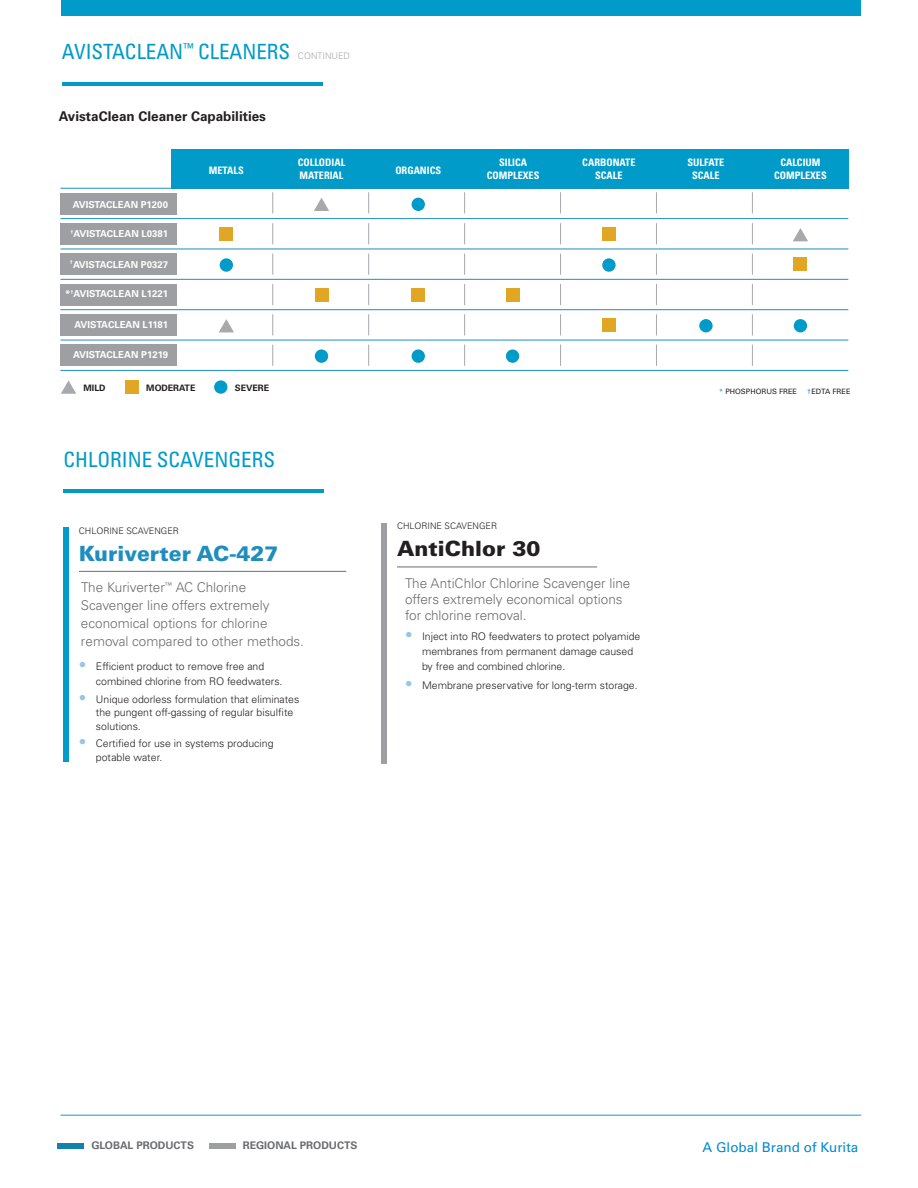
<style>
.page{position:relative;width:918px;height:1188px;background:#fff}
.page>*{position:absolute;margin:0;border:0;box-sizing:border-box;transform-origin:0 0}
.t1{font:condensed 21px "Univers LT Std";color:#009bc8}
.t2{font:900 21px "Univers LT Std";color:#1f8ebe}
.t3{font:900 21px "Univers LT Std";color:#231f20}
.t4{font:300 13.5px/18px "Univers LT Std";color:#6c6d70}
.t5{font:700 13.5px "Univers LT Std";color:#231f20}
.t6{font:13.5px "Univers LT Std";color:#0089cf}
.t7{font:300 10.5px/15px "Univers LT Std";color:#231f20}
.t8{font:700 10.5px "Univers LT Std";color:#6c6d70}
.t9{font:700 condensed 10.35px/12.3px "Univers LT Std";color:#fff;text-align:center}
.t10{font:700 9.6px "Univers LT Std";color:#fff}
.t11{font:300 9px "Univers LT Std";color:#231f20}
.t12{font:300 9px "Univers LT Std";color:#a8a9ad}
.t13{font:700 8.85px "Univers LT Std";color:#231f20}
.t14{font:7.35px "Univers LT Std";color:#231f20}
.s1{font-size:15px;color:#98c5e4}
.s2{color:#1f8ebe}
</style>
<div class="page">
<div style="left:62px;top:0;width:799px;height:16px;background:#009bc8"></div>
<hr style="left:60px;top:1115px;width:801px;height:1px;background:#1d98c3">
<div style="left:57px;top:1143px;width:27px;height:6px;background:#1082ab"></div>
<div style="left:209px;top:1143px;width:27px;height:6px;background:#9d9fa2"></div>
<hr style="left:64px;top:489px;width:260px;height:4px;background:#009bc8">
<div style="left:63px;top:527px;width:5px;height:234px;background:#009bc8"></div>
<hr style="left:79px;top:571px;width:267px;height:1px;background:#6c6d70">
<div style="left:381px;top:523px;width:6px;height:241px;background:#9d9fa2"></div>
<hr style="left:397px;top:567px;width:200px;height:1px;background:#6c6d70">
<hr style="left:62px;top:82px;width:260px;height:4px;background:#009bc8">
<div style="left:171px;top:149px;width:677px;height:39px;background:#009bc8"></div>
<hr style="left:60px;top:188px;width:788px;height:1px;background:#1f8ebe">
<hr style="left:60px;top:218px;width:788px;height:1px;background:#1f8ebe">
<svg style="left:61px;top:380px;width:15px;height:14px"></svg>
<svg style="left:314px;top:198px;width:15px;height:13px"></svg>
<div style="left:126px;top:380px;width:13px;height:14px;background:#e0a624"></div>
<div style="left:214px;top:380px;width:13px;height:14px;background:#009bc8;border-radius:50%"></div>
<div style="left:412px;top:198px;width:13px;height:13px;background:#009bc8;border-radius:50%"></div>
<div style="left:60px;top:193px;width:117px;height:21px;background:#9d9fa2"></div>
<svg style="left:273px;top:192px;width:1px;height:21px"></svg>
<svg style="left:368px;top:192px;width:1px;height:21px"></svg>
<svg style="left:464px;top:192px;width:1px;height:21px"></svg>
<svg style="left:560px;top:192px;width:1px;height:21px"></svg>
<svg style="left:656px;top:192px;width:1px;height:21px"></svg>
<svg style="left:752px;top:192px;width:1px;height:21px"></svg>
<svg style="left:273px;top:223px;width:1px;height:21px"></svg>
<svg style="left:368px;top:223px;width:1px;height:21px"></svg>
<svg style="left:464px;top:223px;width:1px;height:21px"></svg>
<svg style="left:560px;top:223px;width:1px;height:21px"></svg>
<svg style="left:656px;top:223px;width:1px;height:21px"></svg>
<svg style="left:752px;top:223px;width:1px;height:21px"></svg>
<svg style="left:273px;top:254px;width:1px;height:21px"></svg>
<svg style="left:368px;top:254px;width:1px;height:21px"></svg>
<svg style="left:464px;top:254px;width:1px;height:21px"></svg>
<svg style="left:560px;top:254px;width:1px;height:21px"></svg>
<svg style="left:656px;top:254px;width:1px;height:21px"></svg>
<svg style="left:752px;top:254px;width:1px;height:21px"></svg>
<svg style="left:273px;top:284px;width:1px;height:21px"></svg>
<svg style="left:368px;top:284px;width:1px;height:21px"></svg>
<svg style="left:464px;top:284px;width:1px;height:21px"></svg>
<svg style="left:560px;top:284px;width:1px;height:21px"></svg>
<svg style="left:656px;top:284px;width:1px;height:21px"></svg>
<svg style="left:752px;top:284px;width:1px;height:21px"></svg>
<svg style="left:273px;top:314px;width:1px;height:21px"></svg>
<svg style="left:368px;top:314px;width:1px;height:21px"></svg>
<svg style="left:464px;top:314px;width:1px;height:21px"></svg>
<svg style="left:560px;top:314px;width:1px;height:21px"></svg>
<svg style="left:656px;top:314px;width:1px;height:21px"></svg>
<svg style="left:752px;top:314px;width:1px;height:21px"></svg>
<svg style="left:273px;top:345px;width:1px;height:21px"></svg>
<svg style="left:368px;top:345px;width:1px;height:21px"></svg>
<svg style="left:464px;top:345px;width:1px;height:21px"></svg>
<svg style="left:560px;top:345px;width:1px;height:21px"></svg>
<svg style="left:656px;top:345px;width:1px;height:21px"></svg>
<svg style="left:752px;top:345px;width:1px;height:21px"></svg>
<hr style="left:60px;top:249px;width:788px;height:1px;background:#1f8ebe">
<svg style="left:793px;top:228px;width:15px;height:13px"></svg>
<div style="left:220px;top:227px;width:13px;height:14px;background:#e0a624"></div>
<div style="left:602px;top:227px;width:14px;height:14px;background:#e0a624"></div>
<div style="left:60px;top:223px;width:117px;height:21px;background:#9d9fa2"></div>
<hr style="left:60px;top:279px;width:788px;height:1px;background:#1f8ebe">
<div style="left:794px;top:258px;width:13px;height:13px;background:#e0a624"></div>
<div style="left:602px;top:258px;width:14px;height:14px;background:#009bc8;border-radius:50%"></div>
<div style="left:220px;top:258px;width:13px;height:14px;background:#009bc8;border-radius:50%"></div>
<div style="left:60px;top:254px;width:117px;height:21px;background:#9d9fa2"></div>
<hr style="left:60px;top:309px;width:788px;height:1px;background:#1f8ebe">
<div style="left:315px;top:288px;width:13px;height:13px;background:#e0a624"></div>
<div style="left:412px;top:288px;width:13px;height:13px;background:#e0a624"></div>
<div style="left:506px;top:288px;width:14px;height:13px;background:#e0a624"></div>
<div style="left:602px;top:318px;width:13px;height:14px;background:#e0a624"></div>
<div style="left:60px;top:284px;width:117px;height:21px;background:#9d9fa2"></div>
<hr style="left:60px;top:340px;width:788px;height:1px;background:#1f8ebe">
<svg style="left:219px;top:319px;width:15px;height:13px"></svg>
<div style="left:699px;top:319px;width:14px;height:13px;background:#009bc8;border-radius:50%"></div>
<div style="left:794px;top:319px;width:13px;height:13px;background:#009bc8;border-radius:50%"></div>
<div style="left:60px;top:314px;width:117px;height:22px;background:#9d9fa2"></div>
<hr style="left:60px;top:370px;width:788px;height:1px;background:#1f8ebe">
<div style="left:315px;top:349px;width:13px;height:14px;background:#009bc8;border-radius:50%"></div>
<div style="left:412px;top:349px;width:13px;height:14px;background:#009bc8;border-radius:50%"></div>
<div style="left:506px;top:349px;width:13px;height:14px;background:#009bc8;border-radius:50%"></div>
<div style="left:60px;top:345px;width:117px;height:21px;background:#9d9fa2"></div>
<h1 class="t1" style="left:62px;top:39px;width:230px">AVISTACLEAN<sup>™</sup> CLEANERS</h1>
<p class="t12" style="left:298px;top:51px;width:54px">CONTINUED</p>
<p class="t5" style="left:59px;top:108px;width:209px">AvistaClean Cleaner Capabilities</p>
<p class="t10" style="left:73px;top:199px;width:97px">AVISTACLEAN P1200</p>
<p class="t10" style="left:70px;top:228px;width:99px"><sup>†</sup>AVISTACLEAN L0381</p>
<p class="t10" style="left:70px;top:259px;width:100px"><sup>†</sup>AVISTACLEAN P0327</p>
<p class="t10" style="left:65px;top:288px;width:104px">*<sup>†</sup>AVISTACLEAN L1221</p>
<p class="t10" style="left:75px;top:319px;width:95px">AVISTACLEAN L1181</p>
<p class="t10" style="left:73px;top:349px;width:96px">AVISTACLEAN P1219</p>
<p class="t9" style="left:298px;top:157px;width:49px;text-align:left">COLLODIAL<br>MATERIAL</p>
<p class="t9" style="left:209px;top:164px;width:36px">METALS</p>
<p class="t9" style="left:395px;top:164px;width:47px">ORGANICS</p>
<p class="t13" style="left:84px;top:383px;width:24px">MILD</p>
<p class="t13" style="left:146px;top:383px;width:51px">MODERATE</p>
<p class="t13" style="left:235px;top:383px;width:36px">SEVERE</p>
<h1 class="t1" style="left:64px;top:446px;width:213px">CHLORINE SCAVENGERS</h1>
<p class="t9" style="left:487px;top:157px;width:54px">SILICA<br>COMPLEXES</p>
<p class="t11" style="left:79px;top:525px;width:102px">CHLORINE SCAVENGER</p>
<h1 class="t2" style="left:79px;top:540px;width:201px">Kuriverter AC-427</h1>
<p class="t11" style="left:397px;top:521px;width:102px">CHLORINE SCAVENGER</p>
<h1 class="t3" style="left:397px;top:536px;width:145px">AntiChlor 30</h1>
<p class="t9" style="left:582px;top:157px;width:55px">CARBONATE<br>SCALE</p>
<p class="t4" style="left:81px;top:578px;width:225px">The Kuriverter<sup>™</sup> AC Chlorine<br>Scavenger line offers extremely economical options for chlorine removal compared to other methods.</p>
<p class="t7" style="left:96px;top:659px;width:188px;text-indent:-17px"><span class="s1">•</span> Efficient product to remove free and combined chlorine from RO feedwaters.</p>
<p class="t7" style="left:96px;top:692px;width:205px;line-height:13.5px;text-indent:-17px"><span class="s1">•</span> Unique odorless formulation that eliminates the pungent off-gassing of regular bisulfite solutions.</p>
<p class="t7" style="left:96px;top:737px;width:179px;line-height:13.5px;text-indent:-17px"><span class="s1">•</span> Certified for use in systems producing potable water.</p>
<p class="t4" style="left:405px;top:575px;width:227px;line-height:16.2px">The AntiChlor Chlorine Scavenger line offers extremely economical options for chlorine removal.</p>
<p class="t7" style="left:422px;top:629px;width:220px;text-indent:-17px"><span class="s1">•</span> Inject into RO feedwaters to protect polyamide membranes from permanent damage caused by free and combined chlorine.</p>
<p class="t7" style="left:405px;top:678px;width:234px"><span class="s1">•</span> Membrane preservative for long-term storage.</p>
<p class="t9" style="left:687px;top:157px;width:38px">SULFATE<br>SCALE</p>
<p class="t9" style="left:774px;top:157px;width:54px">CALCIUM<br>COMPLEXES</p>
<p class="t14" style="left:719px;top:387px;width:79px"><span class="s2">*</span> PHOSPHORUS FREE</p>
<p class="t14" style="left:807px;top:387px;width:45px"><span class="s2">†</span>EDTA FREE</p>
<p class="t8" style="left:91px;top:1139px;width:104px">GLOBAL PRODUCTS</p>
<p class="t8" style="left:243px;top:1139px;width:116px">REGIONAL PRODUCTS</p>
<p class="t6" style="left:703px;top:1140px;width:157px">A Global Brand of Kurita</p>
</div>
